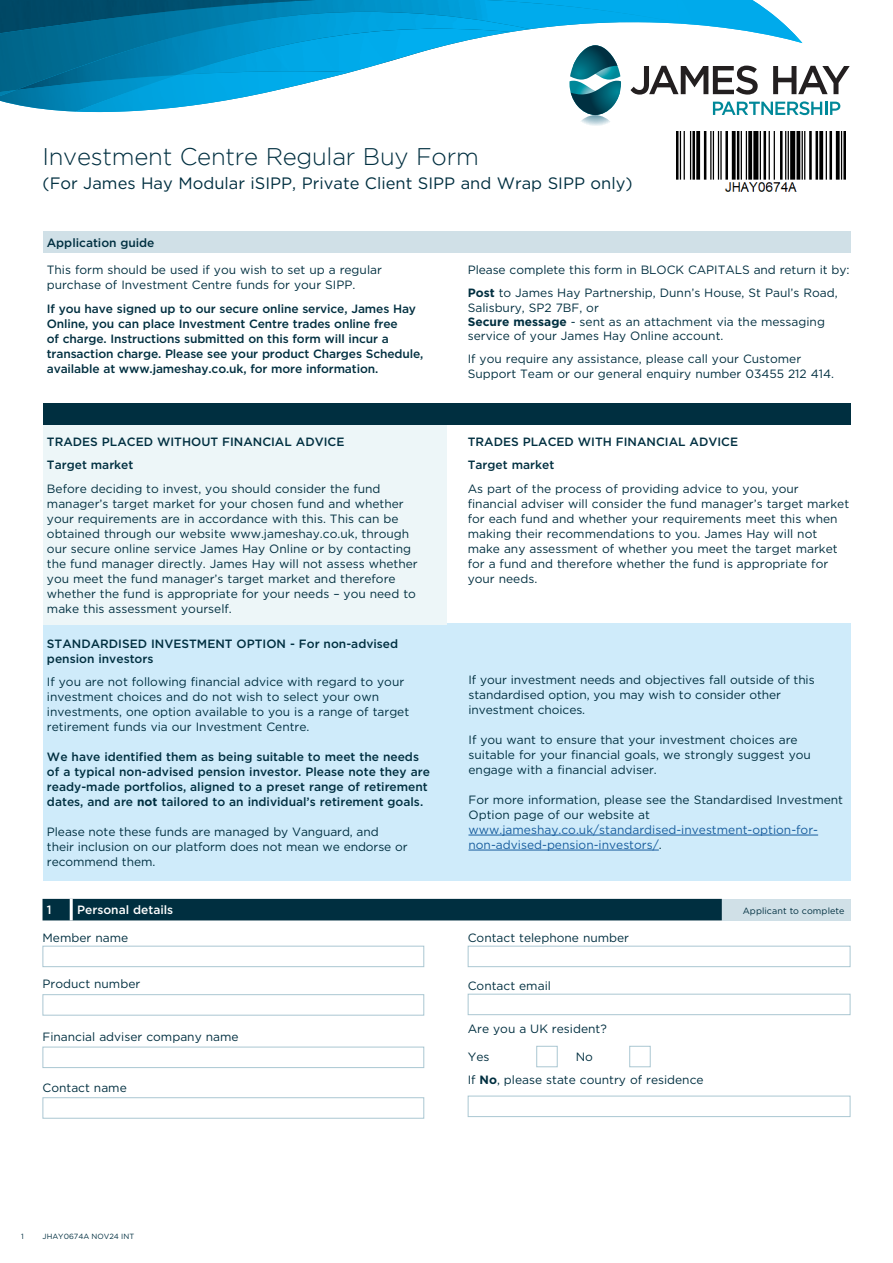
<style>
.page{position:relative;width:893px;height:1263px;background:#fff}
.page>*{position:absolute;margin:0;border:0;box-sizing:border-box;transform-origin:0 0}
.t1{font:300 24px "Gotham";letter-spacing:-.01em;color:#002f40}
.t2{font:16.5px "Gotham";color:#002f40}
.t3{font:12px/15px "Gotham";color:#002f40}
.t4{font:500 12px/15px "Gotham";color:#002f40}
.t5{font:12px/15px "Gotham";color:#175d9e}
.t6{font:500 12px "Gotham";color:#fff}
.t7{font:9px "Gotham";letter-spacing:.01em;color:#002f40}
.t8{font:7.5px "Gotham";color:#002f40}
.s1{font-weight:700}
.s2{color:#002f40}
</style>
<div class="page">
<div style="left:43px;top:624px;width:807px;height:257px;background:#cfebfa"></div>
<div style="left:43px;top:425px;width:403px;height:199px;background:#edf6f8"></div>
<img style="left:0;top:92px;width:76px;height:20px">
<img style="left:76px;top:92px;width:192px;height:20px">
<img style="left:0;top:33px;width:277px;height:59px">
<img style="left:16px;top:33px;width:278px;height:57px">
<img style="left:177px;top:33px;width:117px;height:42px">
<img style="left:693px;top:0;width:89px;height:22px">
<img style="left:680px;top:0;width:13px;height:22px">
<img style="left:0;top:0;width:680px;height:33px">
<div style="left:43px;top:232px;width:807px;height:21px;background:#d0e0e7"></div>
<div style="left:43px;top:403px;width:807px;height:22px;background:#002f40"></div>
<svg style="left:294px;top:22px;width:556px;height:104px"></svg>
<img style="left:676px;top:131px;width:169px;height:61px">
<div style="left:43px;top:899px;width:679px;height:21px;background:#002f40"></div>
<div style="left:722px;top:899px;width:128px;height:21px;background:#d0e0e7"></div>
<hr style="left:70px;top:899px;width:3px;height:21px;background:#fff">
<div style="left:43px;top:946px;width:381px;height:21px;background:#fff;border:1px solid #aac7d2"></div>
<div style="left:468px;top:946px;width:382px;height:21px;background:#fff;border:1px solid #aac7d2"></div>
<div style="left:43px;top:1047px;width:381px;height:21px;background:#fff;border:1px solid #aac7d2"></div>
<div style="left:536px;top:1046px;width:22px;height:21px;background:#fff;border:1px solid #aac7d2"></div>
<div style="left:629px;top:1046px;width:22px;height:21px;background:#fff;border:1px solid #aac7d2"></div>
<div style="left:43px;top:994px;width:381px;height:21px;background:#fff;border:1px solid #aac7d2"></div>
<div style="left:43px;top:1097px;width:381px;height:21px;background:#fff;border:1px solid #aac7d2"></div>
<div style="left:468px;top:1096px;width:382px;height:21px;background:#fff;border:1px solid #aac7d2"></div>
<div style="left:468px;top:994px;width:382px;height:21px;background:#fff;border:1px solid #aac7d2"></div>
<hr style="left:468px;top:835px;width:350px;height:1px;background:#175d9e">
<hr style="left:468px;top:850px;width:191px;height:1px;background:#175d9e">
<h1 class="t1" style="left:43px;top:143px;width:438px">Investment Centre Regular Buy Form</h1>
<h2 class="t2" style="left:43px;top:172px;width:592px">(For James Hay Modular iSIPP, Private Client SIPP and Wrap SIPP only)</h2>
<p class="t4" style="left:47px;top:235px;width:109px">Application guide</p>
<p class="t3" style="left:47px;top:262px;width:337px">This form should be used if you wish to set up a regular purchase of Investment Centre funds for your SIPP.</p>
<p class="t4" style="left:47px;top:301px;width:378px">If you have signed up to our secure online service, James Hay Online, you can place Investment Centre trades online free<br>of charge. Instructions submitted on this form will incur a transaction charge. Please see your product Charges Schedule, available at www.jameshay.co.uk, for more information.</p>
<p class="t4" style="left:47px;top:430px;width:299px;line-height:23.5px">TRADES PLACED WITHOUT FINANCIAL ADVICE<br>Target market</p>
<p class="t3" style="left:47px;top:481px;width:372px">Before deciding to invest, you should consider the fund manager’s target market for your chosen fund and whether your requirements are in accordance with this. This can be obtained through our website www.jameshay.co.uk, through our secure online service James Hay Online or by contacting the fund manager directly. James Hay will not assess whether you meet the fund manager’s target market and therefore whether the fund is appropriate for your needs – you need to make this assessment yourself.</p>
<p class="t4" style="left:47px;top:636px;width:353px">STANDARDISED INVESTMENT OPTION - For non-advised pension investors</p>
<p class="t3" style="left:47px;top:674px;width:364px">If you are not following financial advice with regard to your investment choices and do not wish to select your own investments, one option available to you is a range of target retirement funds via our Investment Centre.</p>
<p class="t4" style="left:47px;top:749px;width:384px">We have identified them as being suitable to meet the needs of a typical non-advised pension investor. Please note they are ready-made portfolios, aligned to a preset range of retirement dates, and are <span class="s1">not</span> tailored to an individual’s retirement goals.</p>
<p class="t3" style="left:47px;top:824px;width:362px">Please note these funds are managed by Vanguard, and their inclusion on our platform does not mean we endorse or recommend them.</p>
<p class="t3" style="left:468px;top:258px;width:383px;line-height:23px">Please complete this form in BLOCK CAPITALS and return it by:<br><span class="s1">Post</span> to James Hay Partnership, Dunn’s House, St Paul’s Road,</p>
<p class="t3" style="left:468px;top:300px;width:359px;line-height:14.4px">Salisbury, SP2 7BF, or<br><span class="s1">Secure message</span> - sent as an attachment via the messaging service of your James Hay Online account.</p>
<p class="t3" style="left:468px;top:352px;width:368px;line-height:14.4px">If you require any assistance, please call your Customer<br>Support Team or our general enquiry number 03455 212 414.</p>
<p class="t4" style="left:468px;top:430px;width:272px;line-height:23.5px">TRADES PLACED WITH FINANCIAL ADVICE<br>Target market</p>
<p class="t3" style="left:468px;top:481px;width:383px">As part of the process of providing advice to you, your financial adviser will consider the fund manager’s target market for each fund and whether your requirements meet this when making their recommendations to you. James Hay will not make any assessment of whether you meet the target market for a fund and therefore whether the fund is appropriate for your needs.</p>
<p class="t3" style="left:468px;top:672px;width:348px">If your investment needs and objectives fall outside of this standardised option, you may wish to consider other investment choices.</p>
<p class="t3" style="left:468px;top:732px;width:344px">If you want to ensure that your investment choices are suitable for your financial goals, we strongly suggest you engage with a financial adviser.</p>
<p class="t3" style="left:468px;top:792px;width:376px">For more information, please see the Standardised Investment<br>Option page of our website at</p>
<p class="t5" style="left:468px;top:822px;width:351px">www.jameshay.co.uk/standardised-investment-option-for&shy;non-advised-pension-investors/<span class="s2">.</span></p>
<p class="t6" style="left:47px;top:902px;width:6px">1</p>
<p class="t6" style="left:77px;top:902px;width:98px">Personal details</p>
<p class="t7" style="left:743px;top:905px;width:103px">Applicant to complete</p>
<p class="t3" style="left:43px;top:930px;width:87px">Member name</p>
<p class="t3" style="left:468px;top:930px;width:163px">Contact telephone number</p>
<p class="t3" style="left:43px;top:976px;width:99px">Product number</p>
<p class="t3" style="left:468px;top:978px;width:85px">Contact email</p>
<p class="t3" style="left:43px;top:1029px;width:198px">Financial adviser company name</p>
<p class="t3" style="left:43px;top:1080px;width:86px">Contact name</p>
<p class="t8" style="left:21px;top:1232px;width:4px">1</p>
<p class="t8" style="left:43px;top:1232px;width:93px">JHAY0674A NOV24 INT</p>
<p class="t3" style="left:468px;top:1021px;width:141px">Are you a UK resident?</p>
<p class="t3" style="left:468px;top:1049px;width:23px">Yes</p>
<p class="t3" style="left:468px;top:1044px;width:237px;line-height:23.4px;text-align:center">No<br>If <span class="s1">No</span>, please state country of residence</p>
</div>
